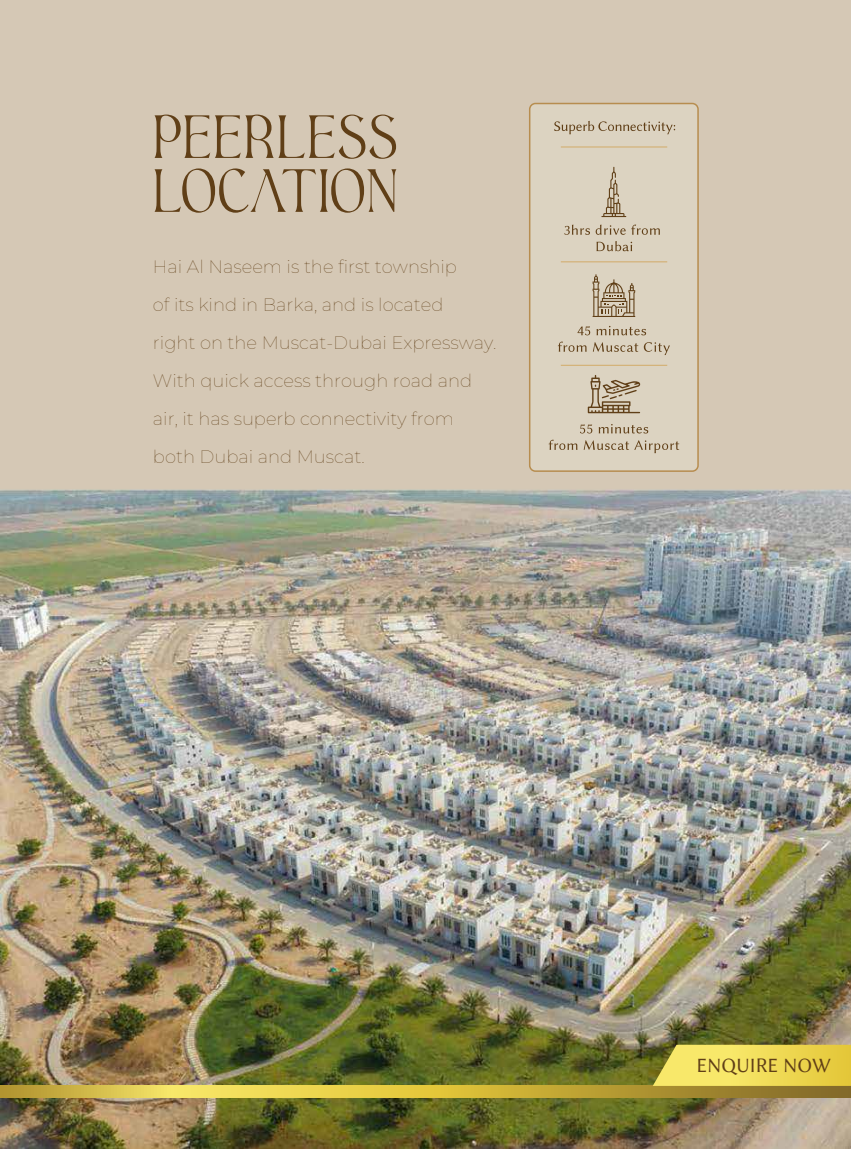
<style>
.page{position:relative;width:851px;height:1149px;background:#fff}
.page>*{position:absolute;margin:0;border:0;box-sizing:border-box;transform-origin:0 0}
.t1{font:53.1px/53.8px "Aesthetic";letter-spacing:.025em;color:#603f17;scale:.95 1}
.t2{font:20.55px "Lin Biolinum";color:#603f17}
.t3{font:100 18px/38px "Montserrat";color:#603f17}
</style>
<div class="page">
<img style="left:0;top:0;width:850px;height:1148px">
<svg style="left:0;top:1085px;width:850px;height:12px;background:#cbb240"></svg>
<div style="left:529px;top:103px;width:169px;height:367px;background:#dcd3c1;border-radius:6px"></div>
<svg style="left:564px;top:224px;width:61px;height:11px"></svg>
<svg style="left:631px;top:224px;width:29px;height:11px"></svg>
<svg style="left:596px;top:241px;width:36px;height:10px"></svg>
<svg style="left:601px;top:167px;width:25px;height:50px"></svg>
<svg style="left:592px;top:274px;width:43px;height:43px"></svg>
<svg style="left:577px;top:326px;width:13px;height:9px"></svg>
<svg style="left:596px;top:326px;width:50px;height:9px"></svg>
<svg style="left:558px;top:341px;width:28px;height:11px"></svg>
<svg style="left:592px;top:342px;width:78px;height:13px"></svg>
<svg style="left:587px;top:375px;width:53px;height:38px"></svg>
<svg style="left:580px;top:424px;width:12px;height:9px"></svg>
<svg style="left:598px;top:424px;width:50px;height:9px"></svg>
<svg style="left:548px;top:439px;width:29px;height:11px"></svg>
<svg style="left:583px;top:440px;width:96px;height:13px"></svg>
<svg style="left:554px;top:121px;width:121px;height:13px"></svg>
<div style="left:529px;top:103px;width:169px;height:369px;border:2px solid #b78d4f;border-radius:6px"></div>
<hr style="left:560px;top:146px;width:107px;height:1px;background:#d2ab68">
<hr style="left:560px;top:261px;width:107px;height:1px;background:#d2ab68">
<hr style="left:560px;top:365px;width:107px;height:1px;background:#d2ab68">
<svg style="left:652px;top:1044px;width:198px;height:41px;background:#e5d254"></svg>
<h1 class="t1" style="left:153px;top:112px;width:259px">PEERLESS<br>LOCATION</h1>
<p class="t3" style="left:153px;top:247px;width:345px">Hai Al Naseem is the first township<br>of its kind in Barka, and is located<br>right on the Muscat-Dubai Expressway.<br>With quick access through road and air, it has superb connectivity from both Dubai and Muscat.</p>
<p class="t2" style="left:696px;top:1053px;width:136px">ENQUIRE NOW</p>
</div>
